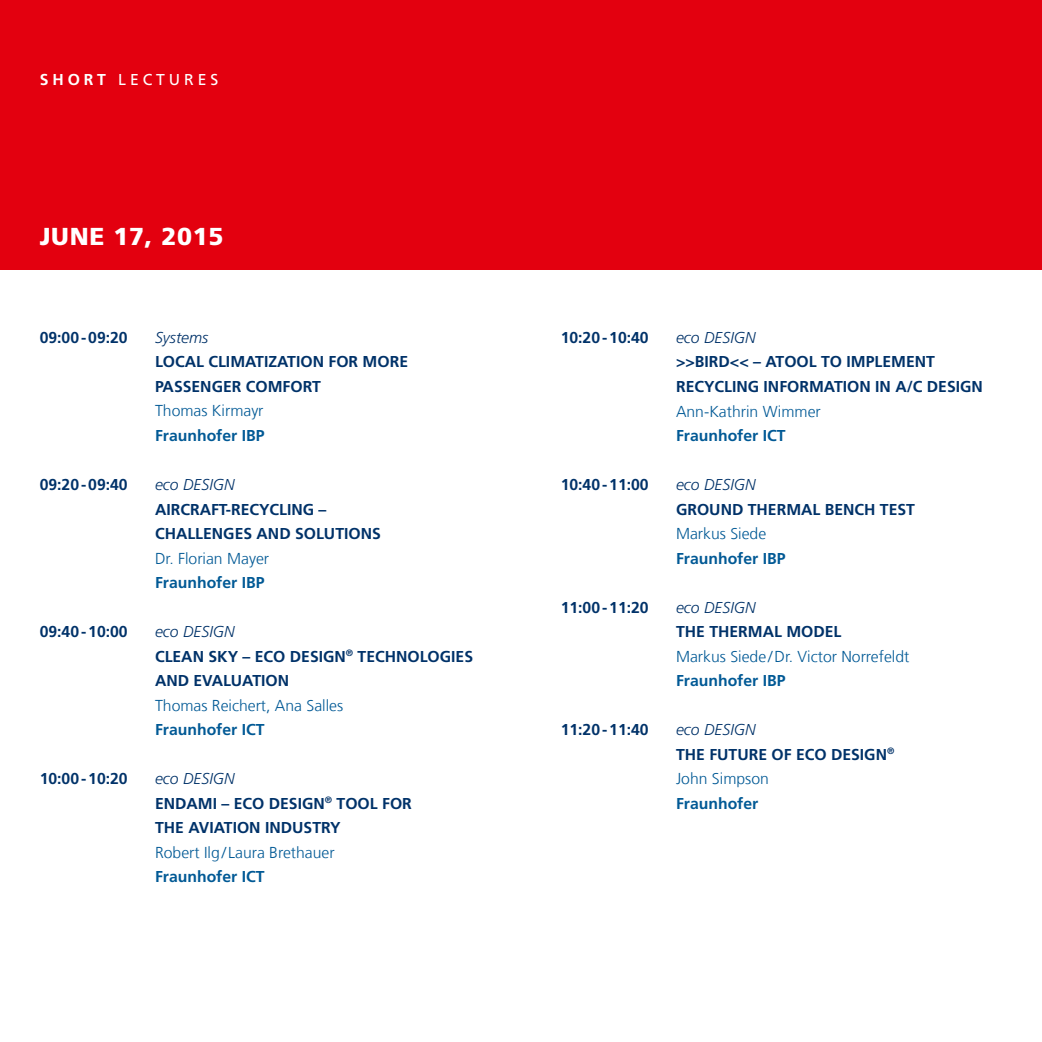
<style>
.page{position:relative;width:1042px;height:1042px;background:#fff}
.page>*{position:absolute;margin:0;border:0;box-sizing:border-box;transform-origin:0 0}
.t1{font:900 24.5px "Frutiger LT Com";letter-spacing:.03em;color:#fff}
.t2{font:700 15.75px/24.5px "Frutiger LT Com";color:#003269}
.t3{font:300 15.75px "Frutiger LT Com";color:#005995}
.t4{font:700 15.75px "Frutiger LT Com";color:#005995}
.t5{font:italic 300 15.75px "Frutiger LT Std";color:#003269}
.t6{font:15.75px "Frutiger LT Com";letter-spacing:.25em;color:#fff}
.s1{font-weight:700}
.s2{font-weight:300;color:#005995}
</style>
<div class="page">
<div style="left:0;top:0;width:1042px;height:269px;background:#e3000f"></div>
<p class="t6" style="left:40px;top:71px;width:180px"><span class="s1">SHORT</span> LECTURES</p>
<h1 class="t1" style="left:40px;top:221px;width:185px">JUNE 17, 2015</h1>
<p class="t2" style="left:40px;top:325px;width:89px">09:00-09:20</p>
<p class="t5" style="left:155px;top:328px;width:55px">Systems</p>
<p class="t2" style="left:155px;top:350px;width:255px">LOCAL CLIMATIZATION FOR MORE<br>PASSENGER COMFORT</p>
<p class="t3" style="left:155px;top:402px;width:110px">Thomas Kirmayr</p>
<p class="t4" style="left:155px;top:426px;width:111px">Fraunhofer IBP</p>
<p class="t2" style="left:40px;top:472px;width:89px">09:20-09:40</p>
<p class="t5" style="left:155px;top:475px;width:81px">eco DESIGN</p>
<p class="t2" style="left:155px;top:497px;width:227px">AIRCRAFT-RECYCLING –<br>CHALLENGES AND SOLUTIONS</p>
<p class="t3" style="left:155px;top:549px;width:116px">Dr. Florian Mayer</p>
<p class="t4" style="left:155px;top:573px;width:111px">Fraunhofer IBP</p>
<p class="t2" style="left:40px;top:619px;width:89px">09:40-10:00</p>
<p class="t5" style="left:155px;top:622px;width:81px">eco DESIGN</p>
<p class="t2" style="left:155px;top:644px;width:320px">CLEAN SKY – ECO DESIGN<sup>®</sup> TECHNOLOGIES<br>AND EVALUATION</p>
<p class="t3" style="left:155px;top:696px;width:190px">Thomas Reichert, Ana Salles</p>
<p class="t4" style="left:155px;top:720px;width:111px">Fraunhofer ICT</p>
<p class="t2" style="left:40px;top:766px;width:89px">10:00-10:20</p>
<p class="t5" style="left:155px;top:769px;width:81px">eco DESIGN</p>
<p class="t2" style="left:155px;top:791px;width:258px">ENDAMI – ECO DESIGN<sup>®</sup> TOOL FOR<br>THE AVIATION INDUSTRY</p>
<p class="t3" style="left:155px;top:843px;width:181px">Robert Ilg/ Laura Brethauer</p>
<p class="t4" style="left:155px;top:867px;width:111px">Fraunhofer ICT</p>
<p class="t2" style="left:561px;top:325px;width:89px">10:20-10:40</p>
<p class="t5" style="left:676px;top:328px;width:81px">eco DESIGN</p>
<p class="t2" style="left:676px;top:350px;width:308px">&gt;&gt;BIRD&lt;&lt; – ATOOL TO IMPLEMENT<br>RECYCLING INFORMATION IN A/C DESIGN</p>
<p class="t3" style="left:676px;top:402px;width:146px">Ann-Kathrin Wimmer</p>
<p class="t4" style="left:676px;top:426px;width:111px">Fraunhofer ICT</p>
<p class="t2" style="left:561px;top:472px;width:89px">10:40-11:00</p>
<p class="t5" style="left:676px;top:475px;width:81px">eco DESIGN</p>
<p class="t2" style="left:676px;top:497px;width:240px">GROUND THERMAL BENCH TEST</p>
<p class="t3" style="left:676px;top:524px;width:92px">Markus Siede</p>
<p class="t4" style="left:676px;top:549px;width:111px">Fraunhofer IBP</p>
<p class="t2" style="left:561px;top:595px;width:89px">11:00-11:20</p>
<p class="t5" style="left:676px;top:598px;width:81px">eco DESIGN</p>
<p class="t2" style="left:676px;top:619px;width:167px">THE THERMAL MODEL</p>
<p class="t3" style="left:676px;top:647px;width:235px">Markus Siede /Dr. Victor Norrefeldt</p>
<p class="t4" style="left:676px;top:671px;width:111px">Fraunhofer IBP</p>
<p class="t2" style="left:561px;top:717px;width:89px">11:20-11:40</p>
<p class="t5" style="left:676px;top:721px;width:81px">eco DESIGN</p>
<p class="t2" style="left:676px;top:742px;width:220px">THE FUTURE OF ECO DESIGN<sup>®<br></sup><span class="s2">John Simpson</span></p>
<p class="t4" style="left:676px;top:794px;width:84px">Fraunhofer</p>
</div>
